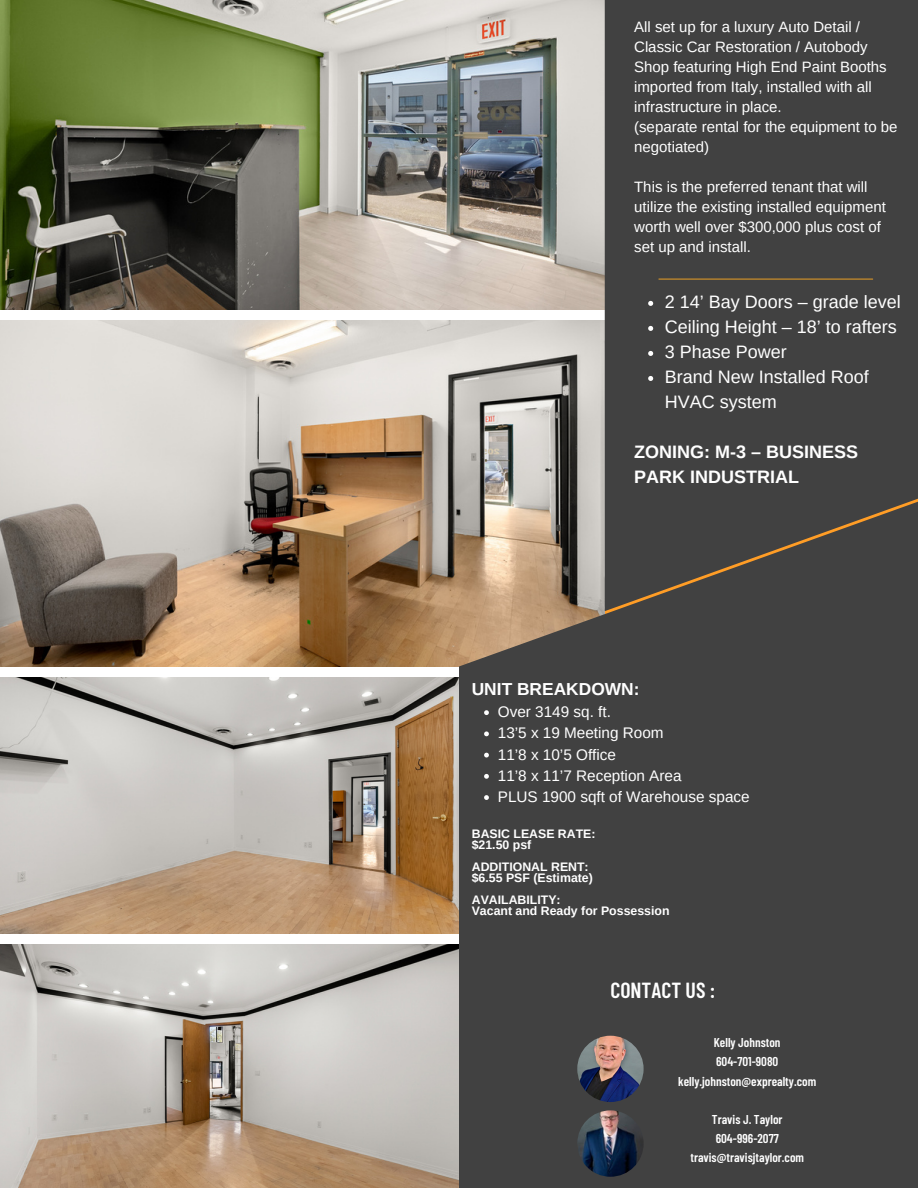
<style>
.page{position:relative;width:918px;height:1188px;background:#fff}
.page>*{position:absolute;margin:0;border:0;box-sizing:border-box;transform-origin:0 0}
.t1{font:600 21.75px "Barlow Condensed";color:#fff}
.t2{font:18px/25px "Arimo";color:#fff}
.t3{font:700 18px/25px "Arimo";color:#fff}
.t4{font:700 17.4px "Arimo";color:#fff}
.t5{font:15.3px "Arimo";color:#fff}
.t6{font:15px/20px "Arimo";color:#fff}
.t7{font:600 12.75px "Barlow Condensed";color:#fff}
.t8{font:700 12.3px "Arimo";color:#fff}
</style>
<div class="page">
<img style="left:0;top:677px;width:459px;height:257px">
<img style="left:0;top:945px;width:459px;height:243px">
<img style="left:0;top:0;width:605px;height:310px">
<img style="left:0;top:321px;width:605px;height:345px">
<div style="left:605px;top:0;width:313px;height:446px;background:#414141"></div>
<hr style="left:659px;top:279px;width:214px;height:1px;background:#d89528">
<svg style="left:459px;top:446px;width:459px;height:742px;background:#4b4947"></svg>
<svg style="left:648px;top:301px;width:5px;height:5px"></svg>
<svg style="left:648px;top:326px;width:5px;height:5px"></svg>
<svg style="left:648px;top:351px;width:5px;height:5px"></svg>
<svg style="left:648px;top:376px;width:5px;height:5px"></svg>
<svg style="left:484px;top:710px;width:5px;height:5px"></svg>
<svg style="left:484px;top:731px;width:5px;height:5px"></svg>
<svg style="left:484px;top:753px;width:5px;height:5px"></svg>
<svg style="left:484px;top:774px;width:5px;height:5px"></svg>
<svg style="left:484px;top:795px;width:5px;height:5px"></svg>
<img style="left:577px;top:1110px;width:67px;height:67px;border-radius:50%">
<img style="left:577px;top:1036px;width:67px;height:66px;border-radius:50%">
<p class="t6" style="left:634px;top:17px;width:254px">All set up for a luxury Auto Detail / Classic Car Restoration / Autobody Shop featuring High End Paint Booths imported from Italy, installed with all infrastructure in place.</p>
<p class="t6" style="left:634px;top:117px;width:265px">(separate rental for the equipment to be negotiated)</p>
<p class="t6" style="left:634px;top:177px;width:253px">This is the preferred tenant that will utilize the existing installed equipment worth well over $300,000 plus cost of set up and install.</p>
<p class="t2" style="left:665px;top:289px;width:238px">2 14’ Bay Doors – grade level</p>
<p class="t2" style="left:665px;top:314px;width:234px">Ceiling Height – 18’ to rafters</p>
<p class="t2" style="left:665px;top:339px;width:124px">3 Phase Power</p>
<p class="t2" style="left:665px;top:364px;width:206px">Brand New Installed Roof<br>HVAC system</p>
<p class="t3" style="left:634px;top:439px;width:226px">ZONING: M-3 – BUSINESS<br>PARK INDUSTRIAL</p>
<p class="t4" style="left:472px;top:679px;width:169px">UNIT BREAKDOWN:</p>
<p class="t5" style="left:498px;top:703px;width:115px">Over 3149 sq. ft.</p>
<p class="t5" style="left:498px;top:724px;width:167px">13’5 x 19 Meeting Room</p>
<p class="t5" style="left:498px;top:746px;width:120px">11’8 x 10’5 Office</p>
<p class="t5" style="left:498px;top:767px;width:185px">11’8 x 11’7 Reception Area</p>
<p class="t5" style="left:498px;top:788px;width:253px">PLUS 1900 sqft of Warehouse space</p>
<p class="t8" style="left:472px;top:827px;width:125px">BASIC LEASE RATE:</p>
<p class="t8" style="left:472px;top:838px;width:61px">$21.50 psf</p>
<p class="t8" style="left:472px;top:860px;width:118px">ADDITIONAL RENT:</p>
<p class="t8" style="left:472px;top:871px;width:123px">$6.55 PSF (Estimate)</p>
<p class="t8" style="left:472px;top:893px;width:90px">AVAILABILITY:</p>
<p class="t8" style="left:472px;top:904px;width:199px">Vacant and Ready for Possession</p>
<p class="t1" style="left:610px;top:976px;width:106px">CONTACT US :</p>
<p class="t7" style="left:714px;top:1034px;width:68px">Kelly Johnston</p>
<p class="t7" style="left:716px;top:1054px;width:64px">604-701-9080</p>
<p class="t7" style="left:678px;top:1073px;width:140px">kelly.johnston@exprealty.com</p>
<p class="t7" style="left:712px;top:1111px;width:72px">Travis J. Taylor</p>
<p class="t7" style="left:716px;top:1130px;width:65px">604-996-2077</p>
<p class="t7" style="left:690px;top:1150px;width:115px">travis@travisjtaylor.com</p>
</div>
